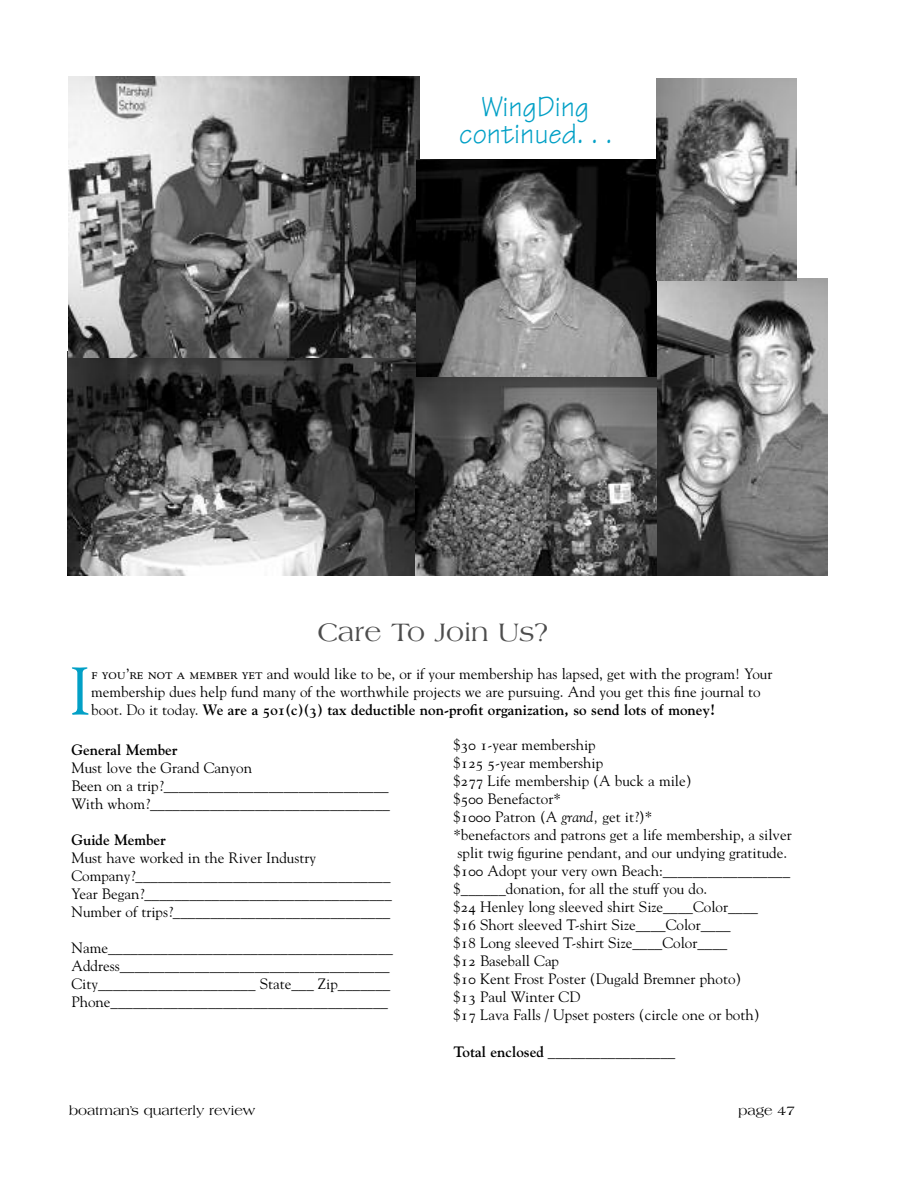
<style>
.page{position:relative;width:918px;height:1188px;background:#fff}
.page>*{position:absolute;margin:0;border:0;box-sizing:border-box;transform-origin:0 0}
.t1{font:66.9px "Goudy";color:#02a0c6}
.t2{font:29.7px/27.2px "Tekton";color:#02a0c6;text-align:center}
.t3{font:27px "Americana";color:#4d4d4d}
.t4{font:15px/18px "Goudy";color:#000}
.t5{font:700 15px "Goudy";color:#000}
.t6{font:13.5px "Americana";color:#000}
.s1{font-family:"Goudy SC"}
.s2{font-weight:700}
.s3{font-family:"Goudy Bold Os F"}
.s4{font-style:italic}
</style>
<div class="page">
<img style="left:68px;top:351px;width:348px;height:225px">
<img style="left:69px;top:77px;width:350px;height:281px">
<img style="left:416px;top:159px;width:241px;height:417px">
<img style="left:657px;top:279px;width:170px;height:297px">
<svg style="left:417px;top:159px;width:240px;height:217px;background:#4d4d4d"></svg>
<img style="left:657px;top:78px;width:139px;height:203px">
<h2 class="t2" style="left:459px;top:97px;width:154px">WingDing continued. . .</h2>
<h3 class="t3" style="left:317px;top:622px;width:232px">Care To Join Us?</h3>
<h1 class="t1" style="left:69px;top:652px;width:24px">I</h1>
<p class="t4" style="left:91px;top:664px;width:683px"><span class="s1">f you’re not a member yet</span> and would like to be, or if your membership has lapsed, get with the program! Your membership dues help fund many of the worthwhile projects we are pursuing. And you get this fine journal to boot. Do it today. <span class="s2">We are a</span> <span class="s3">501(c)(3)</span> <span class="s2">tax deductible non-profit organization, so send lots of money!</span></p>
<p class="t5" style="left:71px;top:741px;width:108px">General Member</p>
<p class="t4" style="left:71px;top:759px;width:320px">Must love the Grand Canyon<br>Been on a trip?______________________________<br>With whom?________________________________</p>
<p class="t5" style="left:71px;top:831px;width:96px">Guide Member</p>
<p class="t4" style="left:71px;top:849px;width:322px">Must have worked in the River Industry Company?__________________________________ Year Began?_________________________________ Number of trips?_____________________________</p>
<p class="t4" style="left:71px;top:939px;width:323px">Name______________________________________ Address____________________________________ City_____________________ State___ Zip_______ Phone_____________________________________</p>
<p class="t4" style="left:453px;top:736px;width:340px"><span class="s1">$30 1</span>-year membership<br><span class="s1">$125 5</span>-year membership<br><span class="s1">$277</span> Life membership (A buck a mile)<br><span class="s1">$500</span> Benefactor*<br><span class="s1">$1000</span> Patron (A <span class="s4">grand,</span> get it?)*<br>*benefactors and patrons get a life membership, a silver split twig figurine pendant, and our undying gratitude. <span class="s1">$100</span> Adopt your very own Beach:_________________ <span class="s1">$</span>______donation, for all the stuff you do.<br><span class="s1">$24</span> Henley long sleeved shirt Size____Color____<br><span class="s1">$16</span> Short sleeved T-shirt Size____Color____<br><span class="s1">$18</span> Long sleeved T-shirt Size____Color____<br><span class="s1">$12</span> Baseball Cap<br><span class="s1">$10</span> Kent Frost Poster (Dugald Bremner photo)<br><span class="s1">$13</span> Paul Winter CD<br><span class="s1">$17</span> Lava Falls / Upset posters (circle one or both)</p>
<p class="t4" style="left:453px;top:1043px;width:224px"><span class="s2">Total enclosed</span> _________________</p>
<p class="t6" style="left:69px;top:1105px;width:188px">boatman’s quarterly review</p>
<p class="t6" style="left:738px;top:1105px;width:58px">page 47</p>
</div>
